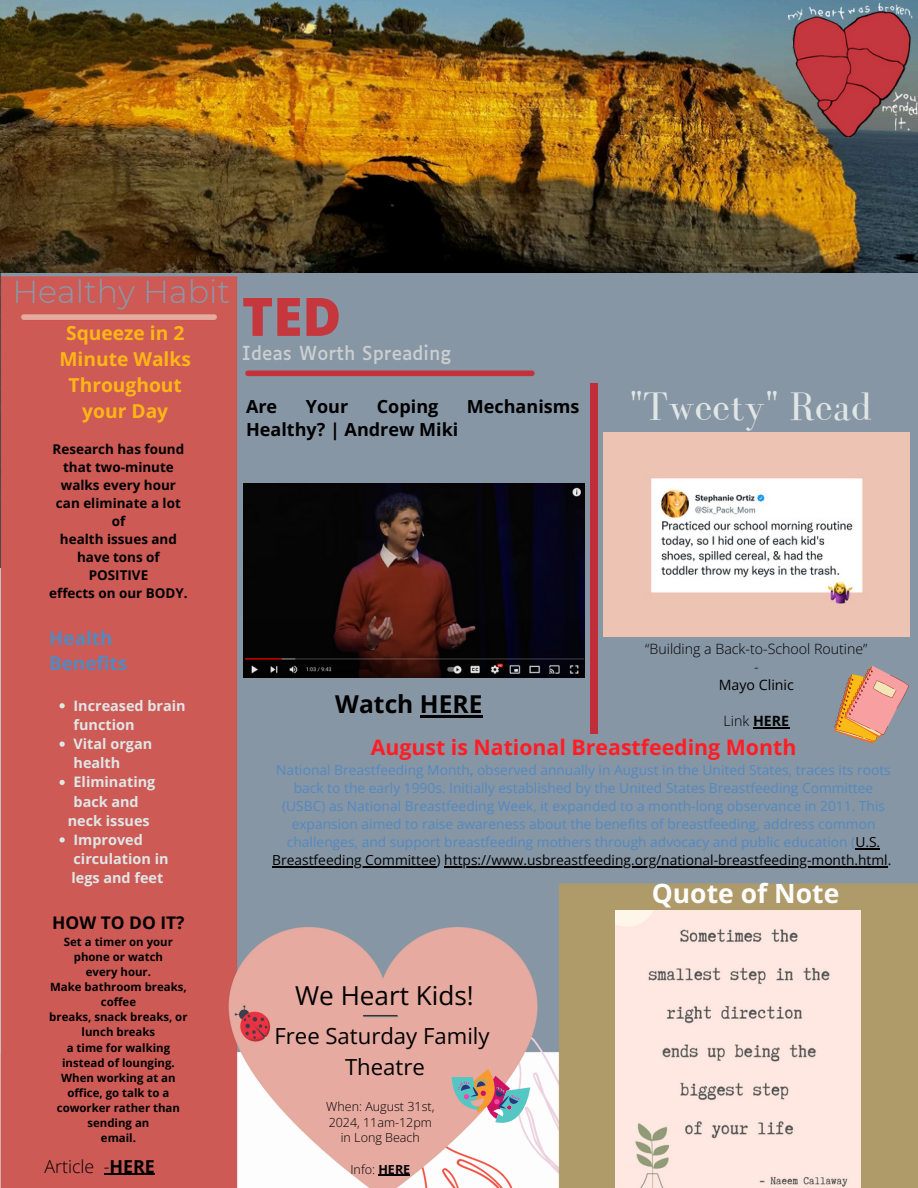
<style>
.page{position:relative;width:918px;height:1188px;background:#fff}
.page>*{position:absolute;margin:0;border:0;box-sizing:border-box;transform-origin:0 0}
.t1{font:800 53.1px "Open Sans";color:#c5363d}
.t2{font:40.95px "Bodoni FLF";color:#e0e6e6}
.t3{font:300 31.8px "Montserrat";color:#8999a8}
.t4{font:700 26.55px "Open Sans";color:#fdfdfd}
.t5{font:26.1px "Open Sans";color:#000}
.t6{font:700 24.6px "Open Sans";color:#000}
.t7{font:22.2px/30.5px "Open Sans";color:#000;text-align:center}
.t8{font:700 21.3px "Open Sans";color:#ff1d25}
.t9{font:700 19.2px/25.8px "Open Sans";color:#fdb616;text-align:center}
.t10{font:700 18.9px/24.9px "Open Sans";color:#5389bf}
.t11{font:18.45px "Luciole";color:#cbcfcf}
.t12{font:700 18px "Open Sans";color:#000}
.t13{font:300 17.85px "Open Sans";color:#000}
.t14{font:700 17.4px "Open Sans";color:#000}
.t15{font:700 14.4px "Open Sans";color:#e0e6e6}
.t16{font:300 14.25px/18px "Open Sans";color:#000;text-align:center}
.t17{font:14.25px "Open Sans";color:#000}
.t18{font:13.8px/18px "Open Sans";color:#5389bf;text-align:center}
.t19{font:13.8px "Open Sans";color:#000}
.t20{font:700 13.5px/18px "Open Sans";color:#000;text-align:center}
.t21{font:300 12.6px/15.6px "Open Sans";color:#000}
.t22{font:700 11.4px/15.1px "Open Sans";color:#000;text-align:center}
.t23{font:700 7.05px "Open Sans";color:#5389bf}
.s1{font-weight:700}
.s2{color:#000}
</style>
<div class="page">
<img style="left:0;top:272px;width:918px;height:916px">
<div style="left:590px;top:383px;width:7px;height:351px;background:#c02e39"></div>
<img style="left:356px;top:1008px;width:49px;height:17px">
<img style="left:0;top:0;width:918px;height:272px">
<img style="left:789px;top:3px;width:129px;height:133px">
<img style="left:243px;top:484px;width:341px;height:193px">
<img style="left:604px;top:433px;width:306px;height:203px">
<img style="left:615px;top:910px;width:245px;height:278px">
<svg style="left:834px;top:666px;width:75px;height:77px"></svg>
<svg style="left:452px;top:1069px;width:78px;height:54px"></svg>
<hr style="left:378px;top:1175px;width:32px;height:1px;background:#000">
<hr style="left:753px;top:727px;width:36px;height:1px;background:#000">
<svg style="left:855px;top:848px;width:25px;height:1px"></svg>
<hr style="left:272px;top:866px;width:165px;height:1px;background:#000">
<hr style="left:444px;top:866px;width:444px;height:1px;background:#000">
<hr style="left:420px;top:716px;width:63px;height:2px;background:#000">
<svg style="left:59px;top:703px;width:6px;height:5px"></svg>
<svg style="left:59px;top:741px;width:6px;height:6px"></svg>
<svg style="left:59px;top:780px;width:6px;height:5px"></svg>
<svg style="left:59px;top:837px;width:6px;height:6px"></svg>
<hr style="left:109px;top:1174px;width:46px;height:1px;background:#000">
<h5 class="t3" style="left:12px;top:272px;width:219px">Healthy Habit</h5>
<p class="t9" style="left:60px;top:320px;width:133px">Squeeze in 2<br>Minute Walks<br>Throughout your Day</p>
<p class="t20" style="left:49px;top:440px;width:140px">Research has found that two-minute walks every hour can eliminate a lot of<br>health issues and have tons of<br>POSITIVE<br>effects on our BODY.</p>
<h3 class="t10" style="left:49px;top:625px;width:80px">Health<br>Benefits</h3>
<p class="t15" style="left:74px;top:695px;width:114px">Increased brain</p>
<p class="t15" style="left:74px;top:714px;width:62px">function</p>
<p class="t15" style="left:74px;top:734px;width:80px">Vital organ</p>
<p class="t15" style="left:74px;top:753px;width:48px">health</p>
<p class="t15" style="left:74px;top:772px;width:83px">Eliminating</p>
<p class="t15" style="left:74px;top:791px;width:67px">back and</p>
<p class="t15" style="left:68px;top:810px;width:83px">neck issues</p>
<p class="t15" style="left:74px;top:829px;width:71px">Improved</p>
<p class="t15" style="left:74px;top:849px;width:97px">circulation in</p>
<p class="t15" style="left:72px;top:868px;width:93px">legs and feet</p>
<p class="t14" style="left:52px;top:910px;width:134px">HOW TO DO IT?</p>
<p class="t22" style="left:49px;top:934px;width:140px">Set a timer on your phone or watch<br>every hour.<br>Make bathroom breaks, coffee<br>breaks, snack breaks, or lunch breaks<br>a time for walking instead of lounging.<br>When working at an office, go talk to a coworker rather than sending an<br>email.</p>
<p class="t13" style="left:44px;top:1154px;width:112px">Article -<span class="s1">HERE</span></p>
<p class="t1" style="left:242px;top:279px;width:101px">TED</p>
<h4 class="t11" style="left:242px;top:346px;width:211px">Ideas Worth Spreading</h4>
<p class="t12" style="left:246px;top:394px;width:33px">Are</p>
<p class="t12" style="left:306px;top:394px;width:44px">Your</p>
<p class="t12" style="left:377px;top:394px;width:63px">Coping</p>
<p class="t12" style="left:467px;top:394px;width:114px">Mechanisms</p>
<p class="t12" style="left:246px;top:417px;width:214px">Healthy? | Andrew Miki</p>
<p class="t2" style="left:630px;top:385px;width:244px">"Tweety" Read</p>
<h6 class="t6" style="left:335px;top:687px;width:149px">Watch HERE</h6>
<p class="t16" style="left:645px;top:639px;width:224px">“Building a Back-to-School Routine” -</p>
<p class="t17" style="left:719px;top:675px;width:77px">Mayo Clinic</p>
<p class="t16" style="left:724px;top:711px;width:67px">Link <span class="s1">HERE</span></p>
<p class="t8" style="left:371px;top:732px;width:427px">August is National Breastfeeding Month</p>
<p class="t18" style="left:276px;top:761px;width:616px">National Breastfeeding Month, observed annually in August in the United States, traces its roots back to the early 1990s. Initially established by the United States Breastfeeding Committee (USBC) as National Breastfeeding Week, it expanded to a month-long observance in 2011. This expansion aimed to raise awareness about the benefits of breastfeeding, address common challenges, and support breastfeeding mothers through advocacy and public education (<span class="s2">U.S.</span></p>
<p class="t19" style="left:272px;top:850px;width:621px">Breastfeeding Committee) https://www.usbreastfeeding.org/national-breastfeeding-month.html.</p>
<p class="t23" style="left:470px;top:771px;width:5px">"</p>
<p class="t5" style="left:295px;top:977px;width:180px">We Heart Kids!</p>
<p class="t7" style="left:274px;top:1020px;width:217px">Free Saturday Family<br>Theatre</p>
<h1 class="t21" style="left:326px;top:1098px;width:110px">When: August 31st,<br>2024, 11am-12pm</h1>
<p class="t21" style="left:341px;top:1130px;width:81px">in Long Beach</p>
<h2 class="t21" style="left:350px;top:1161px;width:61px">Info: <span class="s1">HERE</span></h2>
<p class="t4" style="left:652px;top:875px;width:189px">Quote of Note</p>
</div>
